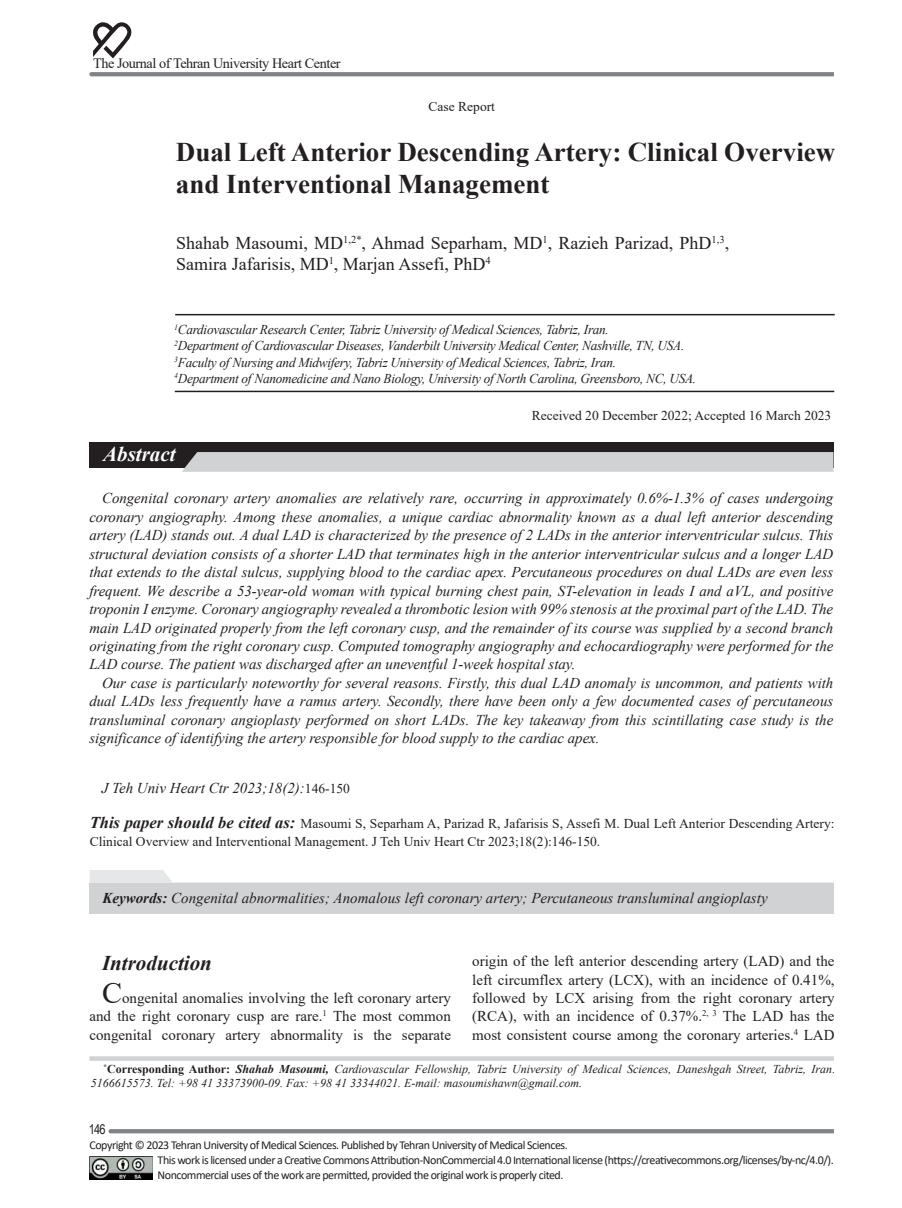
<style>
.page{position:relative;width:902px;height:1208px;background:#fff}
.page>*{position:absolute;margin:0;border:0;box-sizing:border-box;transform-origin:0 0}
.t1{font:700 27px/32.4px "Times New Roman";color:#231f20}
.t2{font:italic 700 21px "Times New Roman";color:#231f20}
.t3{font:italic 700 21px "Times New Roman";color:#fff}
.t4{font:18px/21.6px "Times New Roman";color:#231f20}
.t5{font:italic 15px/18.5px "Times New Roman";color:#231f20;text-align:justify}
.t6{font:15px/18.5px "Times New Roman";color:#231f20;text-align:justify}
.t7{font:14.25px "Times New Roman";letter-spacing:-.03em;color:#231f20}
.t8{font:italic 13.5px/16.2px "Times New Roman";letter-spacing:-.02em;color:#231f20}
.t9{font:13.5px/18.5px "Times New Roman";color:#231f20}
.t10{font:13.5px "Arial Narrow";color:#231f20}
.t11{font:12px/15px "Calibri";letter-spacing:-.04em;color:#231f20}
.t12{font:italic 12px/14.4px "Times New Roman";color:#231f20}
.s1{font-style:normal;font-size:13.5px}
.s2{font-weight:700;font-style:italic;font-size:16.5px}
.s3{font-weight:700}
.s4{font-size:30px}
.s5{font-weight:700;font-style:normal}
</style>
<div class="page">
<svg style="left:89px;top:1056px;width:744px;height:4px;background:#d4d5d7"></svg>
<svg style="left:93px;top:22px;width:38px;height:36px"></svg>
<svg style="left:89px;top:72px;width:744px;height:4px;background:#838588"></svg>
<svg style="left:108px;top:1129px;width:725px;height:4px;background:#838588"></svg>
<img style="left:89px;top:1156px;width:64px;height:23px">
<hr style="left:175px;top:314px;width:659px;height:1px;background:#231f20">
<hr style="left:175px;top:391px;width:659px;height:1px;background:#231f20">
<div style="left:89px;top:442px;width:744px;height:26px;background:#231f20"></div>
<div style="left:182px;top:452px;width:651px;height:20px;background:#d1d2d4"></div>
<svg style="left:90px;top:870px;width:744px;height:13px"></svg>
<div style="left:90px;top:883px;width:744px;height:30px;background:#d1d2d4"></div>
<p class="t7" style="left:93px;top:54px;width:249px">The Journal of Tehran University Heart Center</p>
<p class="t9" style="left:428px;top:97px;width:68px">Case Report</p>
<h1 class="t1" style="left:176px;top:135px;width:661px">Dual Left Anterior Descending Artery: Clinical Overview and Interventional Management</h1>
<p class="t4" style="left:176px;top:231px;width:554px">Shahab Masoumi, MD<sup>1,2*</sup>, Ahmad Separham, MD<sup>1</sup>, Razieh Parizad, PhD<sup>1,3</sup>,<br>Samira Jafarisis, MD<sup>1</sup>, Marjan Assefi, PhD<sup>4</sup></p>
<p class="t8" style="left:174px;top:321px;width:523px"><sup>1</sup>Cardiovascular Research Center, Tabriz University of Medical Sciences, Tabriz, Iran.<br><sup>2</sup>Department of Cardiovascular Diseases, Vanderbilt University Medical Center, Nashville, TN, USA.<br><sup>3</sup>Faculty of Nursing and Midwifery, Tabriz University of Medical Sciences, Tabriz, Iran.<br><sup>4</sup>Department of Nanomedicine and Nano Biology, University of North Carolina, Greensboro, NC, USA.</p>
<h2 class="t3" style="left:103px;top:439px;width:74px">Abstract</h2>
<p class="t9" style="left:531px;top:406px;width:301px">Received 20 December 2022; Accepted 16 March 2023</p>
<p class="t5" style="left:89px;top:489px;width:745px;text-indent:13px">Congenital coronary artery anomalies are relatively rare, occurring in approximately 0.6%-1.3% of cases undergoing coronary angiography. Among these anomalies, a unique cardiac abnormality known as a dual left anterior descending artery (LAD) stands out. A dual LAD is characterized by the presence of 2 LADs in the anterior interventricular sulcus. This structural deviation consists of a shorter LAD that terminates high in the anterior interventricular sulcus and a longer LAD that extends to the distal sulcus, supplying blood to the cardiac apex. Percutaneous procedures on dual LADs are even less frequent. We describe a 53-year-old woman with typical burning chest pain, ST-elevation in leads I and aVL, and positive troponin I enzyme. Coronary angiography revealed a thrombotic lesion with 99% stenosis at the proximal part of the LAD. The main LAD originated properly from the left coronary cusp, and the remainder of its course was supplied by a second branch originating from the right coronary cusp. Computed tomography angiography and echocardiography were performed for the LAD course. The patient was discharged after an uneventful 1-week hospital stay.</p>
<p class="t5" style="left:89px;top:673px;width:745px;text-indent:13px">Our case is particularly noteworthy for several reasons. Firstly, this dual LAD anomaly is uncommon, and patients with dual LADs less frequently have a ramus artery. Secondly, there have been only a few documented cases of percutaneous transluminal coronary angioplasty performed on short LADs. The key takeaway from this scintillating case study is the significance of identifying the artery responsible for blood supply to the cardiac apex.</p>
<p class="t5" style="left:102px;top:778px;width:250px">J Teh Univ Heart Ctr 2023;18(2):<span class="s1">146-150</span></p>
<p class="t9" style="left:90px;top:813px;width:746px"><span class="s2">This paper should be cited as:</span> Masoumi S, Separham A, Parizad R, Jafarisis S, Assefi M. Dual Left Anterior Descending Artery:<br>Clinical Overview and Interventional Management. J Teh Univ Heart Ctr 2023;18(2):146-150.</p>
<p class="t5" style="left:102px;top:888px;width:666px"><span class="s3">Keywords:</span> Congenital abnormalities; Anomalous left coronary artery; Percutaneous transluminal angioplasty</p>
<h2 class="t2" style="left:102px;top:948px;width:111px">Introduction</h2>
<p class="t6" style="left:89px;top:988px;width:363px;text-indent:13px"><span class="s4">C</span>ongenital anomalies involving the left coronary artery and the right coronary cusp are rare.<sup>1</sup> The most common congenital coronary artery abnormality is the separate</p>
<p class="t6" style="left:472px;top:951px;width:364px">origin of the left anterior descending artery (LAD) and the left circumflex artery (LCX), with an incidence of 0.41%, followed by LCX arising from the right coronary artery (RCA), with an incidence of 0.37%.<sup>2,</sup> <sup>3</sup> The LAD has the most consistent course among the coronary arteries.<sup>4</sup> LAD</p>
<p class="t12" style="left:91px;top:1061px;width:746px;text-indent:13px"><sup>*</sup><span class="s5">Corresponding Author:</span> <span class="s3">Shahab Masoumi,</span> Cardiovascular Fellowship, Tabriz University of Medical Sciences, Daneshgah Street, Tabriz, Iran.<br>5166615573. Tel: +98 41 33373900-09. Fax: +98 41 33344021. E-mail: masoumishawn@gmail.com.</p>
<p class="t10" style="left:89px;top:1119px;width:18px">146</p>
<p class="t11" style="left:158px;top:1137px;width:677px;text-indent:-68px">Copyright © 2023 Tehran University of Medical Sciences. Published by Tehran University of Medical Sciences.<br>This work is licensed under a Creative Commons Attribution-NonCommercial 4.0 International license (https://creativecommons.org/licenses/by-nc/4.0/).<br>Noncommercial uses of the work are permitted, provided the original work is properly cited.</p>
</div>
